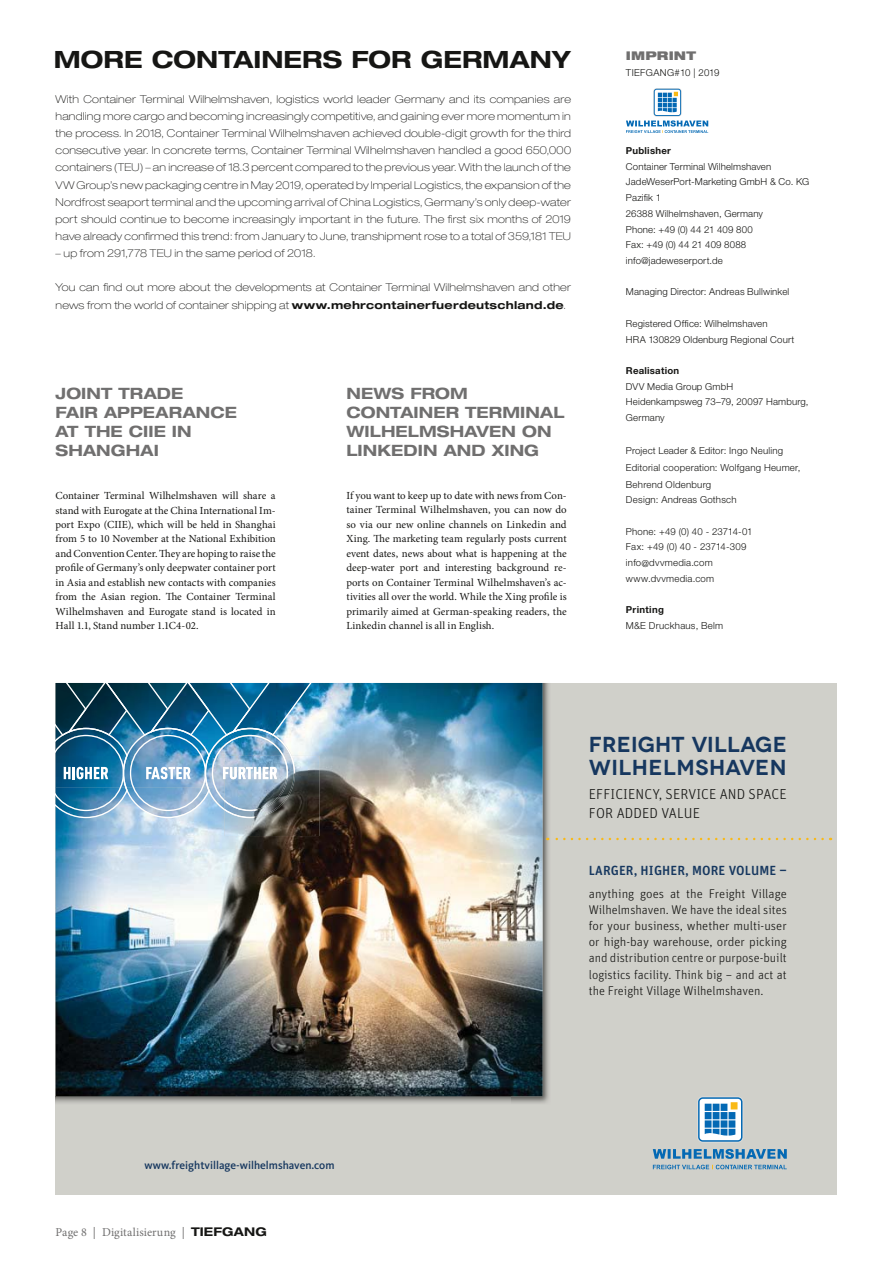
<style>
.page{position:relative;width:893px;height:1263px;background:#fff}
.page>*{position:absolute;margin:0;border:0;box-sizing:border-box;transform-origin:0 0}
.t1{font:700 expanded 23.85px "Helvetica Neue LT Std";letter-spacing:.005em;color:#161614}
.t2{font:600 21.6px/23px "Novecentowide";letter-spacing:.01em;color:#16375f}
.t3{font:700 expanded 15.6px/18.8px "Helvetica Neue LT Std";letter-spacing:.01em;color:#706f6f}
.t4{font:300 14.4px/19.2px "Unit Pro";letter-spacing:.01em;color:#161614}
.t5{font:500 13.2px "Unit Pro";letter-spacing:.01em;color:#16375f}
.t6{font:300 12.6px/16.2px "Unit Pro";color:#161614;text-align:justify}
.t7{font:12px "Minion Pro";letter-spacing:.005em;color:#706f6f}
.t8{font:900 expanded 12px "Helvetica Neue LT Std";letter-spacing:.01em;color:#706f6f}
.t9{font:500 11.4px "Kievit";color:#16375f}
.t10{font:100 expanded 10.8px/17.1px "Helvetica Neue";letter-spacing:.02em;color:#161614;text-align:justify}
.t11{font:10.8px/14.4px "Minion Pro";color:#161614;text-align:justify}
.t12{font:300 9.6px/15.8px "Helvetica Neue LT Std";letter-spacing:.015em;color:#161614}
.t13{font:700 9.6px "Helvetica Neue LT Std";letter-spacing:.025em;color:#161614}
.t14{font:300 9.6px "Helvetica Neue LT Std";letter-spacing:.035em;color:#161614}
.s1{font-weight:700}
.s2{font-family:"Helvetica Neue LT Std";font-weight:700;font-stretch:expanded;color:#161614}
</style>
<div class="page">
<svg style="left:653px;top:88px;width:29px;height:29px"></svg>
<svg style="left:626px;top:89px;width:82px;height:44px"></svg>
<div style="left:56px;top:683px;width:781px;height:512px;background:#d0d0ca"></div>
<img style="left:510px;top:683px;width:39px;height:421px">
<img style="left:56px;top:683px;width:486px;height:413px">
<img style="left:56px;top:683px;width:256px;height:135px">
<img style="left:224px;top:756px;width:64px;height:55px">
<svg style="left:547px;top:838px;width:276px;height:2px"></svg>
<svg style="left:653px;top:1097px;width:134px;height:72px"></svg>
<h1 class="t1" style="left:54px;top:46px;width:518px">MORE CONTAINERS FOR GERMANY</h1>
<p class="t10" style="left:55px;top:92px;width:517px">With Container Terminal Wilhelmshaven, logistics world leader Germany and its companies are handling more cargo and becoming increasingly competitive, and gaining ever more momentum in the process. In 2018, Container Terminal Wilhelmshaven achieved double-digit growth for the third consecutive year. In concrete terms, Container Terminal Wilhelmshaven handled a good 650,000 containers (TEU) – an increase of 18.3 percent compared to the previous year. With the launch of the VW Group’s new packaging centre in May 2019, operated by Imperial Logistics, the expansion of the Nordfrost seaport terminal and the upcoming arrival of China Logistics, Germany’s only deep-water port should continue to become increasingly important in the future. The first six months of 2019 have already confirmed this trend: from January to June, transhipment rose to a total of 359,181 TEU</p>
<p class="t10" style="left:55px;top:246px;width:261px">– up from 291,778 TEU in the same period of 2018.</p>
<p class="t10" style="left:55px;top:280px;width:517px">You can find out more about the developments at Container Terminal Wilhelmshaven and other news from the world of container shipping at <span class="s1">www.mehrcontainerfuerdeutschland.de</span>.</p>
<h3 class="t3" style="left:55px;top:385px;width:183px">JOINT TRADE<br>FAIR APPEARANCE<br>AT THE CIIE IN<br>SHANGHAI</h3>
<p class="t11" style="left:55px;top:489px;width:222px">Container Terminal Wilhelmshaven will share a stand with Eurogate at the China International Im&shy;port Expo (CIIE), which will be held in Shanghai from 5 to 10 November at the National Exhibition and Convention Center. They are hoping to raise the profile of Germany’s only deepwater container port in Asia and establish new contacts with companies from the Asian region. The Container Terminal Wilhelmshaven and Eurogate stand is located in Hall 1.1, Stand number 1.1C4-02.</p>
<h3 class="t3" style="left:346px;top:385px;width:220px">NEWS FROM<br>CONTAINER TERMINAL<br>WILHELMSHAVEN ON<br>LINKEDIN AND XING</h3>
<p class="t11" style="left:346px;top:489px;width:222px">If you want to keep up to date with news from Con&shy;tainer Terminal Wilhelmshaven, you can now do so via our new online channels on Linkedin and Xing. The marketing team regularly posts current event dates, news about what is happening at the deep-water port and interesting background re&shy;ports on Container Terminal Wilhelmshaven’s ac&shy;tivities all over the world. While the Xing profile is primarily aimed at German-speaking readers, the Linkedin channel is all in English.</p>
<p class="t8" style="left:626px;top:49px;width:71px">IMPRINT</p>
<p class="t14" style="left:626px;top:69px;width:95px">TIEFGANG#10 | 2019</p>
<p class="t13" style="left:626px;top:145px;width:46px">Publisher</p>
<p class="t12" style="left:626px;top:159px;width:185px">Container Terminal Wilhelmshaven<br>JadeWeserPort-Marketing GmbH &amp; Co. KG<br>Pazifik 1<br>26388 Wilhelmshaven, Germany<br>Phone: +49 (0) 44 21 409 800<br>Fax: +49 (0) 44 21 409 8088 info@jadeweserport.de</p>
<p class="t12" style="left:626px;top:285px;width:165px">Managing Director: Andreas Bullwinkel</p>
<p class="t12" style="left:626px;top:316px;width:170px">Registered Office: Wilhelmshaven<br>HRA 130829 Oldenburg Regional Court</p>
<p class="t13" style="left:626px;top:365px;width:55px">Realisation</p>
<p class="t12" style="left:626px;top:379px;width:184px">DVV Media Group GmbH<br>Heidenkampsweg 73–79, 20097 Hamburg,<br>Germany</p>
<p class="t12" style="left:626px;top:443px;width:176px;line-height:17px">Project Leader &amp; Editor: Ingo Neuling<br>Editorial cooperation: Wolfgang Heumer,<br>Behrend Oldenburg</p>
<p class="t12" style="left:626px;top:493px;width:112px">Design: Andreas Gothsch</p>
<p class="t12" style="left:626px;top:524px;width:128px">Phone: +49 (0) 40 - 23714-01<br>Fax: +49 (0) 40 - 23714-309 info@dvvmedia.com www.dvvmedia.com</p>
<p class="t13" style="left:626px;top:604px;width:39px">Printing</p>
<p class="t12" style="left:626px;top:619px;width:99px">M&amp;E Druckhaus, Belm</p>
<h2 class="t2" style="left:589px;top:733px;width:199px">FREIGHT VILLAGE<br>WILHELMSHAVEN</h2>
<h3 class="t4" style="left:589px;top:786px;width:199px">EFFICIENCY, SERVICE AND SPACE<br>FOR ADDED VALUE</h3>
<p class="t5" style="left:589px;top:862px;width:199px">LARGER, HIGHER, MORE VOLUME –</p>
<p class="t6" style="left:589px;top:886px;width:199px">anything goes at the Freight Village Wilhelmshaven. We have the ideal sites for your business, whether multi-user or high-bay warehouse, order picking and distribution centre or purpose-built logistics facility. Think big – and act at the Freight Village Wilhelmshaven.</p>
<p class="t9" style="left:145px;top:1159px;width:191px">www.freightvillage-wilhelmshaven.com</p>
<p class="t7" style="left:55px;top:1227px;width:213px">Page 8 | Digitalisierung | <span class="s2">TIEFGANG</span></p>
</div>
